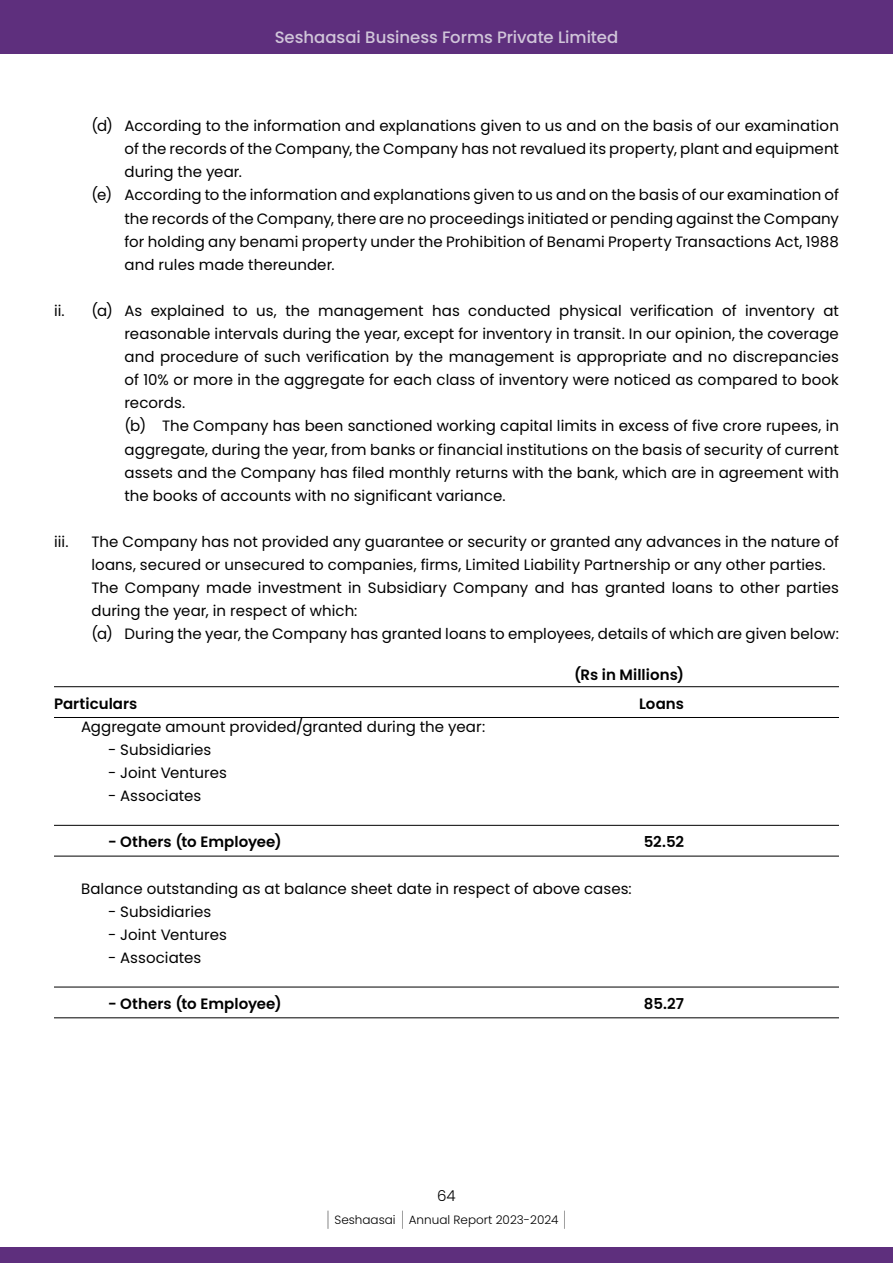
<style>
.page{position:relative;width:893px;height:1263px;background:#fff}
.page>*{position:absolute;margin:0;border:0;box-sizing:border-box;transform-origin:0 0}
.t1{font:500 16.5px "Poppins";color:#d0c5d9}
.t2{font:15px/23.1px "Poppins";letter-spacing:.005em;color:#000}
.t3{font:600 15px "Poppins";letter-spacing:.005em;color:#000}
.t4{font:300 15px "Poppins";color:#000}
.t5{font:300 12px "Poppins";color:#000}
.s1{font-weight:100;font-size:21px}
</style>
<div class="page">
<div style="left:0;top:0;width:893px;height:54px;background:#5e2f7d"></div>
<div style="left:0;top:1247px;width:893px;height:16px;background:#5e2f7d"></div>
<hr style="left:54px;top:686px;width:785px;height:1px;background:#000">
<hr style="left:54px;top:717px;width:785px;height:1px;background:#000">
<hr style="left:54px;top:825px;width:785px;height:1px;background:#000">
<hr style="left:54px;top:856px;width:785px;height:1px;background:#000">
<hr style="left:54px;top:987px;width:785px;height:1px;background:#000">
<hr style="left:54px;top:1017px;width:785px;height:1px;background:#000">
<p class="t1" style="left:275px;top:28px;width:345px">Seshaasai Business Forms Private Limited</p>
<p class="t2" style="left:92px;top:114px;width:749px">(d) According to the information and explanations given to us and on the basis of our examination</p>
<p class="t2" style="left:124px;top:137px;width:716px">of the records of the Company, the Company has not revalued its property, plant and equipment</p>
<p class="t2" style="left:124px;top:161px;width:119px">during the year.</p>
<p class="t2" style="left:92px;top:184px;width:749px">(e) According to the information and explanations given to us and on the basis of our examination of</p>
<p class="t2" style="left:124px;top:207px;width:716px">the records of the Company, there are no proceedings initiated or pending against the Company</p>
<p class="t2" style="left:124px;top:230px;width:716px">for holding any benami property under the Prohibition of Benami Property Transactions Act, 1988</p>
<p class="t2" style="left:124px;top:253px;width:212px">and rules made thereunder.</p>
<p class="t2" style="left:124px;top:299px;width:716px;text-indent:-70px">ii. (a) As explained to us, the management has conducted physical verification of inventory at reasonable intervals during the year, except for inventory in transit. In our opinion, the coverage and procedure of such verification by the management is appropriate and no discrepancies of 10% or more in the aggregate for each class of inventory were noticed as compared to book records.<br>(b) The Company has been sanctioned working capital limits in excess of five crore rupees, in aggregate, during the year, from banks or financial institutions on the basis of security of current assets and the Company has filed monthly returns with the bank, which are in agreement with the books of accounts with no significant variance.</p>
<p class="t2" style="left:54px;top:530px;width:16px">iii.</p>
<p class="t2" style="left:92px;top:530px;width:749px">The Company has not provided any guarantee or security or granted any advances in the nature of loans, secured or unsecured to companies, firms, Limited Liability Partnership or any other parties.<br>The Company made investment in Subsidiary Company and has granted loans to other parties during the year, in respect of which:<br>(a) During the year, the Company has granted loans to employees, details of which are given below:</p>
<p class="t3" style="left:574px;top:666px;width:111px">(Rs in Millions)</p>
<p class="t3" style="left:54px;top:695px;width:85px">Particulars</p>
<p class="t3" style="left:639px;top:695px;width:46px">Loans</p>
<p class="t2" style="left:81px;top:715px;width:406px">Aggregate amount provided/granted during the year:</p>
<p class="t2" style="left:108px;top:738px;width:105px">- Subsidiaries</p>
<p class="t2" style="left:108px;top:761px;width:120px">- Joint Ventures</p>
<p class="t2" style="left:108px;top:784px;width:95px">- Associates</p>
<p class="t3" style="left:108px;top:833px;width:175px">- Others (to Employee)</p>
<p class="t3" style="left:644px;top:833px;width:42px">52.52</p>
<p class="t2" style="left:81px;top:877px;width:552px">Balance outstanding as at balance sheet date in respect of above cases:</p>
<p class="t2" style="left:108px;top:900px;width:105px">- Subsidiaries</p>
<p class="t2" style="left:108px;top:923px;width:120px">- Joint Ventures</p>
<p class="t2" style="left:108px;top:946px;width:95px">- Associates</p>
<p class="t3" style="left:108px;top:995px;width:175px">- Others (to Employee)</p>
<p class="t3" style="left:644px;top:995px;width:42px">85.27</p>
<p class="t4" style="left:437px;top:1187px;width:20px">64</p>
<p class="t5" style="left:326px;top:1212px;width:242px"><span class="s1">|</span> Seshaasai <span class="s1">|</span> Annual Report 2023-2024 <span class="s1">|</span></p>
</div>
